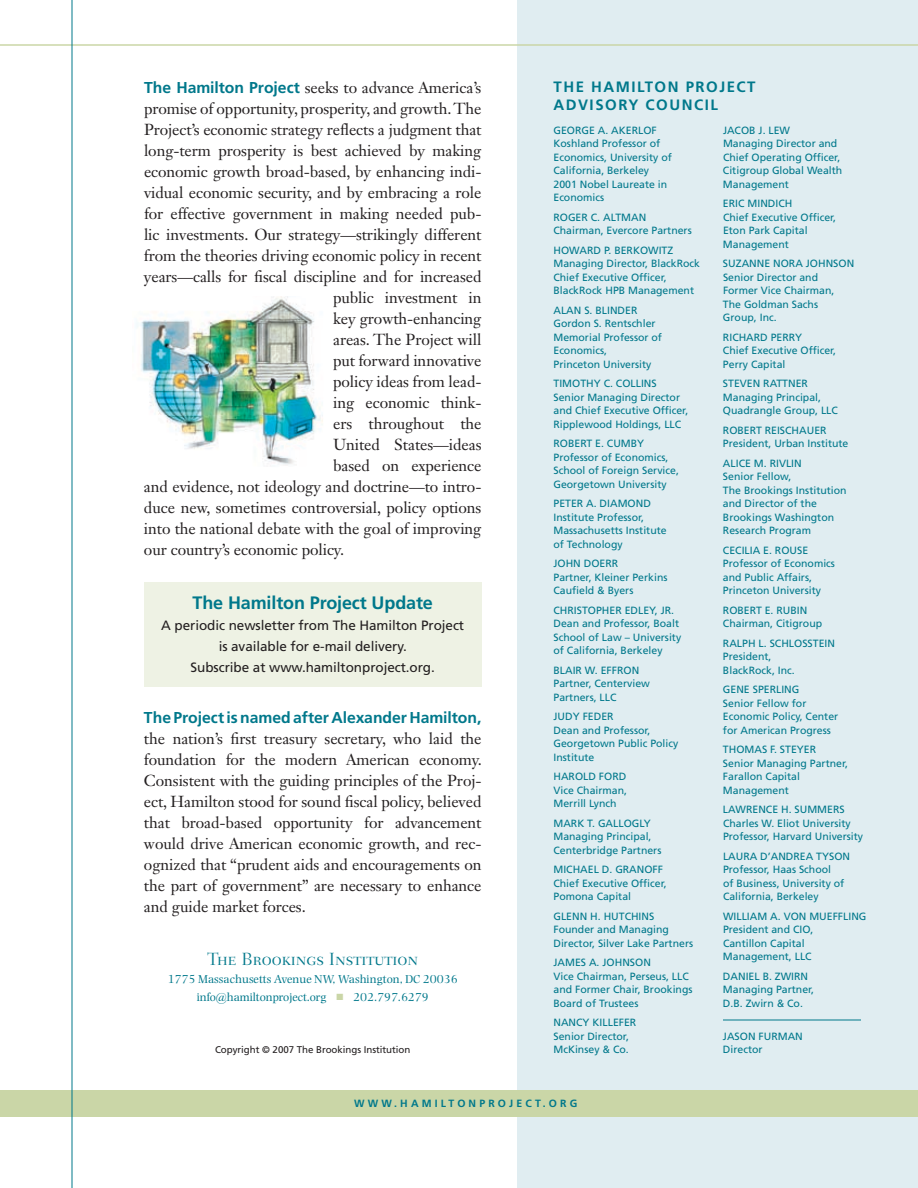
<style>
.page{position:relative;width:918px;height:1188px;background:#fff}
.page>*{position:absolute;margin:0;border:0;box-sizing:border-box;transform-origin:0 0}
.t1{font:700 18px "Frutiger LT Std";color:#00788b}
.t2{font:18px "Fairfield LH Light SC";color:#00788b}
.t3{font:15.75px/21px "Janson Text LT Std";letter-spacing:-.005em;color:#231f20;text-align:justify}
.t4{font:700 15.75px "Frutiger LT Std";color:#00788b}
.t5{font:700 15px/18px "Frutiger LT Std";letter-spacing:.1em;color:#00788b}
.t6{font:13.5px/21px "Frutiger LT Std";letter-spacing:-.005em;color:#231f20;text-align:center}
.t7{font:12px/18px "Photina";color:#00788b;text-align:center}
.t8{font:10.5px/13.5px "Frutiger LT Std";color:#00788b}
.t9{font:700 10.5px "Frutiger LT Std";letter-spacing:.3em;color:#00788b}
.t10{font:9.75px "Frutiger LT Std";letter-spacing:-.005em;color:#231f20}
.s1{font-family:"Frutiger LT Std";font-weight:700;color:#00788b}
.s2{color:#cad6a7}
</style>
<div class="page">
<div style="left:518px;top:0;width:400px;height:1188px;background:#e0edf1"></div>
<div style="left:0;top:1090px;width:918px;height:28px;background:#cad6a7"></div>
<hr style="left:0;top:44px;width:918px;height:2px;background:#cad6a7">
<hr style="left:72px;top:0;width:1px;height:1188px;background:#00788b">
<img style="left:136px;top:296px;width:187px;height:169px">
<div style="left:144px;top:582px;width:338px;height:105px;background:#eef2e4"></div>
<hr style="left:723px;top:1020px;width:138px;height:1px;background:#00788b">
<h2 class="t3" style="left:144px;top:77px;width:339px"><span class="s1">The H amilton Project</span> seeks to advance America’s</h2>
<h2 class="t3" style="left:144px;top:98px;width:339px">promise of opportunity, prosperity, and growth. The</h2>
<h2 class="t3" style="left:144px;top:119px;width:339px">Project’s economic strategy reflects a judgment that</h2>
<h2 class="t3" style="left:144px;top:140px;width:339px">long-term prosperity is best achieved by making</h2>
<h2 class="t3" style="left:144px;top:161px;width:339px">economic growth broad-based, by enhancing indi-</h2>
<h2 class="t3" style="left:144px;top:182px;width:339px">vidual economic security, and by embracing a role</h2>
<h2 class="t3" style="left:144px;top:203px;width:339px">for effective government in making needed pub-</h2>
<h2 class="t3" style="left:144px;top:224px;width:339px">lic investments. Our strategy—strikingly different</h2>
<h2 class="t3" style="left:144px;top:245px;width:339px">from the theories driving economic policy in recent</h2>
<h2 class="t3" style="left:144px;top:266px;width:339px">years—calls for fiscal discipline and for increased</h2>
<h2 class="t3" style="left:333px;top:287px;width:150px">public investment in</h2>
<h2 class="t3" style="left:333px;top:308px;width:150px">key growth-enhancing</h2>
<h2 class="t3" style="left:333px;top:329px;width:150px">areas. The Project will</h2>
<h2 class="t3" style="left:333px;top:350px;width:150px">put forward innovative</h2>
<h2 class="t3" style="left:333px;top:371px;width:150px">policy ideas from lead-</h2>
<h2 class="t3" style="left:333px;top:392px;width:150px">ing economic think-</h2>
<h2 class="t3" style="left:333px;top:413px;width:150px">ers throughout the</h2>
<h2 class="t3" style="left:333px;top:434px;width:150px">United States—ideas</h2>
<h2 class="t3" style="left:333px;top:455px;width:150px">based on experience</h2>
<h2 class="t3" style="left:144px;top:476px;width:339px">and evidence, not ideology and doctrine—to intro-</h2>
<h2 class="t3" style="left:144px;top:497px;width:339px">duce new, sometimes controversial, policy options</h2>
<h2 class="t3" style="left:144px;top:518px;width:339px">into the national debate with the goal of improving</h2>
<h2 class="t3" style="left:144px;top:539px;width:202px">our country’s economic policy.</h2>
<h1 class="t1" style="left:193px;top:593px;width:242px">The Hamilton Project Update</h1>
<p class="t6" style="left:161px;top:615px;width:304px">A periodic newsletter from The Hamilton Project is available for e-mail delivery.<br>Subscribe at www.hamiltonproject.org.</p>
<h2 class="t4" style="left:144px;top:708px;width:339px">The Project is named after Alexander Hamilton,</h2>
<p class="t3" style="left:144px;top:728px;width:340px">the nation’s first treasury secretary, who laid the foundation for the modern American economy.<br>Consistent with the guiding principles of the Proj&shy;ect, Hamilton stood for sound fiscal policy, believed that broad-based opportunity for advancement would drive American economic growth, and rec&shy;ognized that “prudent aids and encouragements on the part of government” are necessary to enhance and guide market forces.</p>
<h1 class="t2" style="left:207px;top:949px;width:212px">The Brookings Institution</h1>
<p class="t7" style="left:168px;top:970px;width:292px">1775 Massachusetts Avenue NW, Washington, DC 20036 info@hamiltonproject.org <span class="s2">■</span> 202.797.6279</p>
<p class="t10" style="left:215px;top:1044px;width:197px">Copyright © 2007 The B rookings Institution</p>
<h3 class="t5" style="left:554px;top:78px;width:204px">the hamilton project<br>Adv</h3>
<h3 class="t5" style="left:590px;top:96px;width:130px">isory council</h3>
<p class="t8" style="left:553px;top:124px;width:120px">George A. Akerlof<br>Koshland Professor of<br>Economics, University of<br>California, Berkeley<br>2001 Nobel Laureate in<br>Economics</p>
<p class="t8" style="left:553px;top:211px;width:140px">Roger C. Altman<br>Chairman, Evercore Partners</p>
<p class="t8" style="left:553px;top:244px;width:148px">Howard P. B erkowitz<br>Managing Director, B lackRock<br>Chief Executive Officer,<br>B lackRock H PB Management</p>
<p class="t8" style="left:553px;top:304px;width:46px">Alan S. Blind</p>
<p class="t8" style="left:723px;top:124px;width:121px">Jacob J . Lew<br>Managing Director and<br>Chief Operating Officer,<br>Citigroup G lobal Wealth<br>Management</p>
<p class="t8" style="left:723px;top:197px;width:41px">Eric Mindic</p>
<p class="t8" style="left:723px;top:197px;width:115px;text-indent:62px">h<br>Chief Executive Officer,<br>Eton Park Capital<br>Management</p>
<p class="t8" style="left:723px;top:257px;width:113px">Suzann e Nora Johnson<br>Senior Director and<br>Former Vice Chairman,<br>The Goldman Sachs<br>Group, Inc.</p>
<p class="t8" style="left:723px;top:331px;width:115px">Richard Perry<br>Chief Executive Officer,<br>Perry Capital</p>
<p class="t8" style="left:723px;top:377px;width:116px">StevenRattn er<br>Managing Principal,<br>Quadrangle G roup, LLC</p>
<p class="t8" style="left:723px;top:424px;width:127px">Robert Reischau er<br>President, Urban Institute</p>
<p class="t8" style="left:723px;top:457px;width:7px">Alic</p>
<p class="t8" style="left:553px;top:304px;width:110px;text-indent:72px">er<br>Gordon S. Rentschler<br>Memorial Professor of<br>Economics,<br>Princeton University</p>
<p class="t8" style="left:553px;top:377px;width:8px">Timo</p>
<p class="t8" style="left:553px;top:377px;width:136px;text-indent:27px">thy C. Collins<br>Senior Managing Director and Chief Executive Officer,<br>Ripplewood Holdings, LLC</p>
<p class="t8" style="left:553px;top:437px;width:127px">Robert E. Cumby<br>Professor of Economics,<br>School of Foreign Service,<br>Georgetown University</p>
<p class="t8" style="left:553px;top:497px;width:115px">Peter A. Diamond<br>Institute Professor,<br>Massachusetts Institute of Technology</p>
<p class="t8" style="left:553px;top:557px;width:116px">John Doerr<br>Partner, Kleiner Perkins<br>Caufield &amp; Byers</p>
<p class="t8" style="left:553px;top:604px;width:75px">Christopher Edl</p>
<p class="t8" style="left:723px;top:457px;width:125px;text-indent:22px">e M. Rivlin<br>Senior Fellow,<br>The B rookings Institution and Director of the<br>B rookings Washington<br>Research Program</p>
<p class="t8" style="left:723px;top:544px;width:18px">Cecili</p>
<p class="t8" style="left:753px;top:544px;width:27px">a E . Rous</p>
<p class="t8" style="left:723px;top:544px;width:114px;text-indent:79px">e<br>Professor of Economics and Public Affairs,<br>Princeton University</p>
<p class="t8" style="left:723px;top:604px;width:101px">Robert E. Rubin<br>Chairman, Citigroup</p>
<p class="t8" style="left:723px;top:637px;width:73px">Ralph L. Schloss</p>
<p class="t8" style="left:813px;top:637px;width:17px">tein</p>
<p class="t8" style="left:723px;top:650px;width:73px">President,<br>B lackRock, Inc.</p>
<p class="t8" style="left:723px;top:683px;width:117px">GENE SPERLING<br>Senior Fellow for<br>Economic Policy, Center for American Progress</p>
<p class="t8" style="left:723px;top:743px;width:127px">ThomasF. Steyer<br>Senior Managing Partner,<br>Farallon Capital<br>Management</p>
<p class="t8" style="left:723px;top:803px;width:87px">Lawrence H . Summ</p>
<p class="t8" style="left:553px;top:604px;width:129px;text-indent:90px">ey, J r.<br>Dean and Professor, Boalt<br>School of Law – University of California, Berkeley</p>
<p class="t8" style="left:553px;top:664px;width:98px">Blair W. E ffron<br>Partner, Centerview<br>Partners, LLC</p>
<p class="t8" style="left:553px;top:710px;width:7px">JudyF</p>
<p class="t8" style="left:553px;top:710px;width:126px;text-indent:34px">eder<br>Dean and Professor,<br>Georgetown Public Policy<br>Institute</p>
<p class="t8" style="left:553px;top:770px;width:29px">HaroldFo</p>
<p class="t8" style="left:554px;top:770px;width:75px;text-indent:59px">rd<br>Vice Chairman,<br>Merrill Lynch</p>
<p class="t8" style="left:553px;top:817px;width:109px">Mark T. Gallogly<br>Managing Principal,<br>Centerbridge Partners</p>
<p class="t8" style="left:553px;top:863px;width:115px">Michael D. G ranoff<br>Chief Executive Officer,<br>Pomona Capital</p>
<p class="t8" style="left:553px;top:910px;width:26px">GlennH</p>
<p class="t8" style="left:723px;top:803px;width:142px;text-indent:104px">ers<br>Charles W. E liot University<br>Professor, H arvard University</p>
<p class="t8" style="left:723px;top:850px;width:57px">Lau ra D’And</p>
<p class="t8" style="left:723px;top:850px;width:123px;text-indent:71px">rea Tyson<br>Professor, H aas School<br>of B usiness, University of<br>California, Berkeley</p>
<p class="t8" style="left:723px;top:910px;width:7px">Willi</p>
<p class="t8" style="left:750px;top:910px;width:16px">amA</p>
<p class="t8" style="left:778px;top:910px;width:10px">. von</p>
<p class="t8" style="left:553px;top:910px;width:141px;text-indent:44px">. Hutchins<br>Founder and Managing<br>Director, Silver Lake Partners</p>
<p class="t8" style="left:553px;top:956px;width:141px">JamesA. Johnson<br>Vice Chairman, Perseus, LLC and Former Chair, Brookings<br>Board of Trustees</p>
<p class="t8" style="left:553px;top:1016px;width:22px">NancyKill</p>
<p class="t8" style="left:723px;top:910px;width:145px;text-indent:86px">Mu effling<br>President and CIO,<br>Cantillon Capital<br>Management, LLC</p>
<p class="t8" style="left:723px;top:970px;width:93px">Dani elB . Zwi rn<br>Managing Partner,<br>D.B. Zwirn &amp; Co.</p>
<p class="t8" style="left:723px;top:1030px;width:19px">JasonFu</p>
<p class="t8" style="left:771px;top:1030px;width:31px">rman</p>
<p class="t8" style="left:723px;top:1043px;width:41px">Director</p>
<p class="t8" style="left:553px;top:1016px;width:84px;text-indent:60px">efer<br>Senior Director,<br>McKinsey &amp; Co.</p>
<p class="t9" style="left:354px;top:1098px;width:225px">www.hamiltonproject.org</p>
</div>
